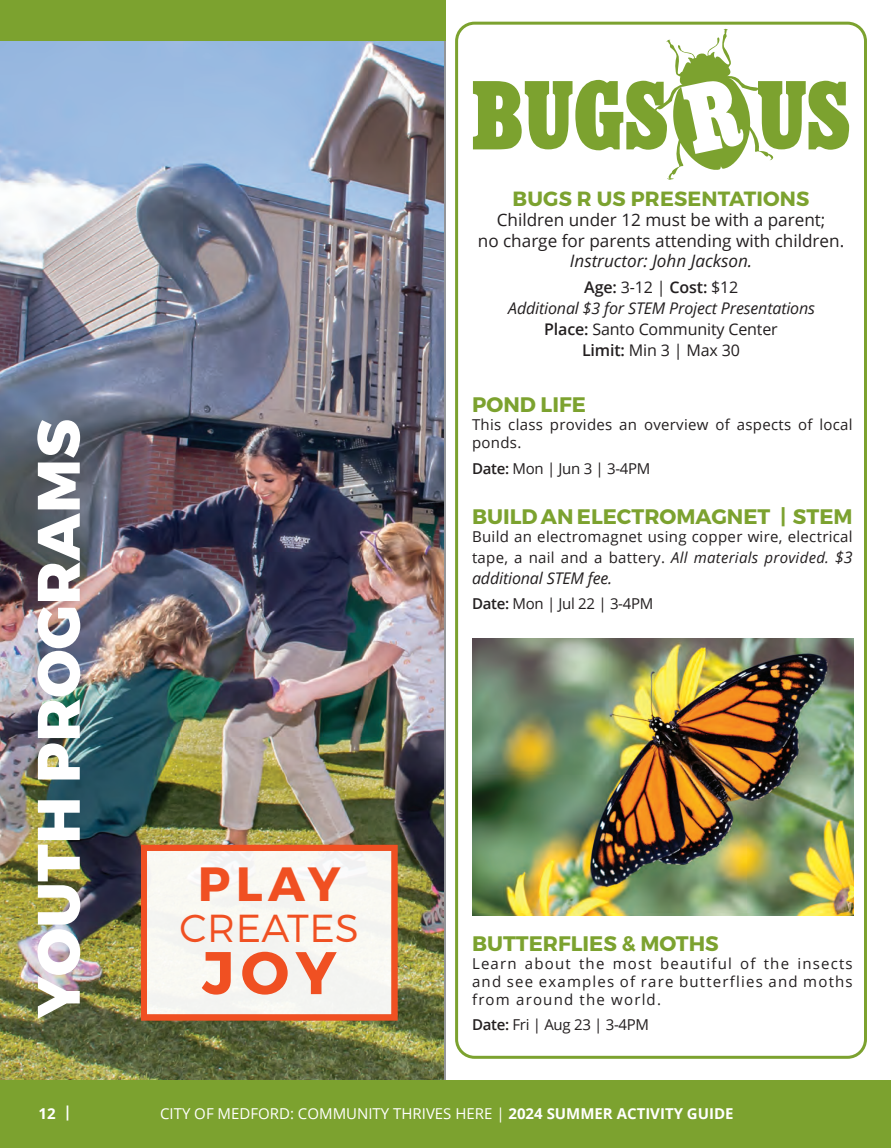
<style>
.page{position:relative;width:891px;height:1148px;background:#fff}
.page>*{position:absolute;margin:0;border:0;box-sizing:border-box;transform-origin:0 0}
.t1{font:700 60px "Montserrat";color:#f05022}
.t2{font:800 59.85px "Montserrat";letter-spacing:.01em;color:#fff}
.t3{font:700 48px "Montserrat";color:#f05022}
.t4{font:300 39px "Montserrat";letter-spacing:.01em;color:#f05022}
.t5{font:700 21px "Montserrat";color:#7ca22f}
.t6{font:700 20.55px "Montserrat";letter-spacing:.01em;color:#7ca22f}
.t7{font:17.1px/20.5px "Open Sans";color:#231f20;text-align:center}
.t8{font:italic 16.05px "Open Sans";letter-spacing:-.01em;color:#231f20}
.t9{font:16.05px "Open Sans";letter-spacing:-.01em;color:#231f20}
.t10{font:600 16.05px "Open Sans";letter-spacing:-.01em;color:#231f20}
.t11{font:15px/18px "Open Sans";letter-spacing:.02em;color:#231f20}
.t12{font:15px "Open Sans";letter-spacing:-.02em;color:#231f20}
.t13{font:15px "Open Sans";color:#fff}
.t14{font:700 15px "Open Sans";color:#fff}
.s1{font-style:italic}
.s2{font-weight:400}
.s3{font-weight:600}
.s4{font-style:italic;font-size:16.05px}
.s5{font-weight:700}
</style>
<div class="page">
<img style="left:0;top:40px;width:443px;height:1040px">
<div style="left:0;top:0;width:446px;height:40px;background:#7ca22f"></div>
<div style="left:0;top:1080px;width:891px;height:68px;background:#7ca22f"></div>
<div style="left:455px;top:22px;width:412px;height:1036px;border:3px solid #7ca22f;border-radius:18px"></div>
<svg style="left:473px;top:28px;width:376px;height:152px"></svg>
<img style="left:472px;top:638px;width:381px;height:277px">
<div style="left:141px;top:844px;width:257px;height:176px;background:#f7f7f2"></div>
<div style="left:141px;top:844px;width:257px;height:176px;border:6px solid #f05022"></div>
<p class="t2" style="left:21px;top:1018px;width:600px;rotate:-90deg">YOUTH PROGRAMS</p>
<p class="t3" style="left:198px;top:854px;width:144px">PLAY</p>
<p class="t4" style="left:179px;top:904px;width:181px">CREATES</p>
<p class="t1" style="left:202px;top:935px;width:136px">JOY</p>
<p class="t6" style="left:513px;top:186px;width:299px">BUGS R US PRESENTATIONS</p>
<p class="t7" style="left:497px;top:209px;width:330px">Children under 12 must be with a parent;</p>
<p class="t7" style="left:478px;top:230px;width:368px">no charge for parents attending with children.<br><span class="s1">Instructor: John Jackson.</span></p>
<p class="t10" style="left:584px;top:277px;width:156px">Age: <span class="s2">3-12 |</span> Cost: <span class="s2">$12</span></p>
<p class="t8" style="left:508px;top:297px;width:308px">Additional $3 for STEM Project Presentations</p>
<p class="t9" style="left:544px;top:318px;width:235px"><span class="s3">Place:</span> Santo Community Center</p>
<p class="t9" style="left:582px;top:339px;width:159px"><span class="s3">Limit:</span> Min 3 | Max 30</p>
<p class="t5" style="left:472px;top:391px;width:115px">POND LIFE</p>
<p class="t11" style="left:472px;top:415px;width:382px">This class provides an overview of aspects of local ponds.</p>
<p class="t12" style="left:472px;top:458px;width:180px"><span class="s3">Date:</span> Mon | Jun 3 | 3-4PM</p>
<p class="t5" style="left:472px;top:503px;width:382px">BUILD AN ELECTROMAGNET | STEM</p>
<p class="t11" style="left:472px;top:526px;width:382px;line-height:20.9px">Build an electromagnet using copper wire, electrical tape, a nail and a battery. <span class="s1">All materials provided.</span> <span class="s4">$3</span></p>
<p class="t8" style="left:472px;top:567px;width:142px">additional STEM fee.</p>
<p class="t12" style="left:472px;top:593px;width:183px"><span class="s3">Date:</span> Mon | Jul 22 | 3-4PM</p>
<p class="t5" style="left:472px;top:930px;width:248px">BUTTERFLIES &amp; MOTHS</p>
<p class="t11" style="left:472px;top:954px;width:382px;text-align:justify">Learn about the most beautiful of the insects and see examples of rare butterflies and moths from around the world.</p>
<p class="t12" style="left:472px;top:1014px;width:179px"><span class="s3">Date:</span> Fri | Aug 23 | 3-4PM</p>
<p class="t14" style="left:39px;top:1102px;width:35px">12 |</p>
<p class="t13" style="left:160px;top:1103px;width:575px">CITY OF MEDFORD: COMMUNITY THRIVES HERE | <span class="s5">2024 SUMMER ACTIVITY GUIDE</span></p>
</div>
